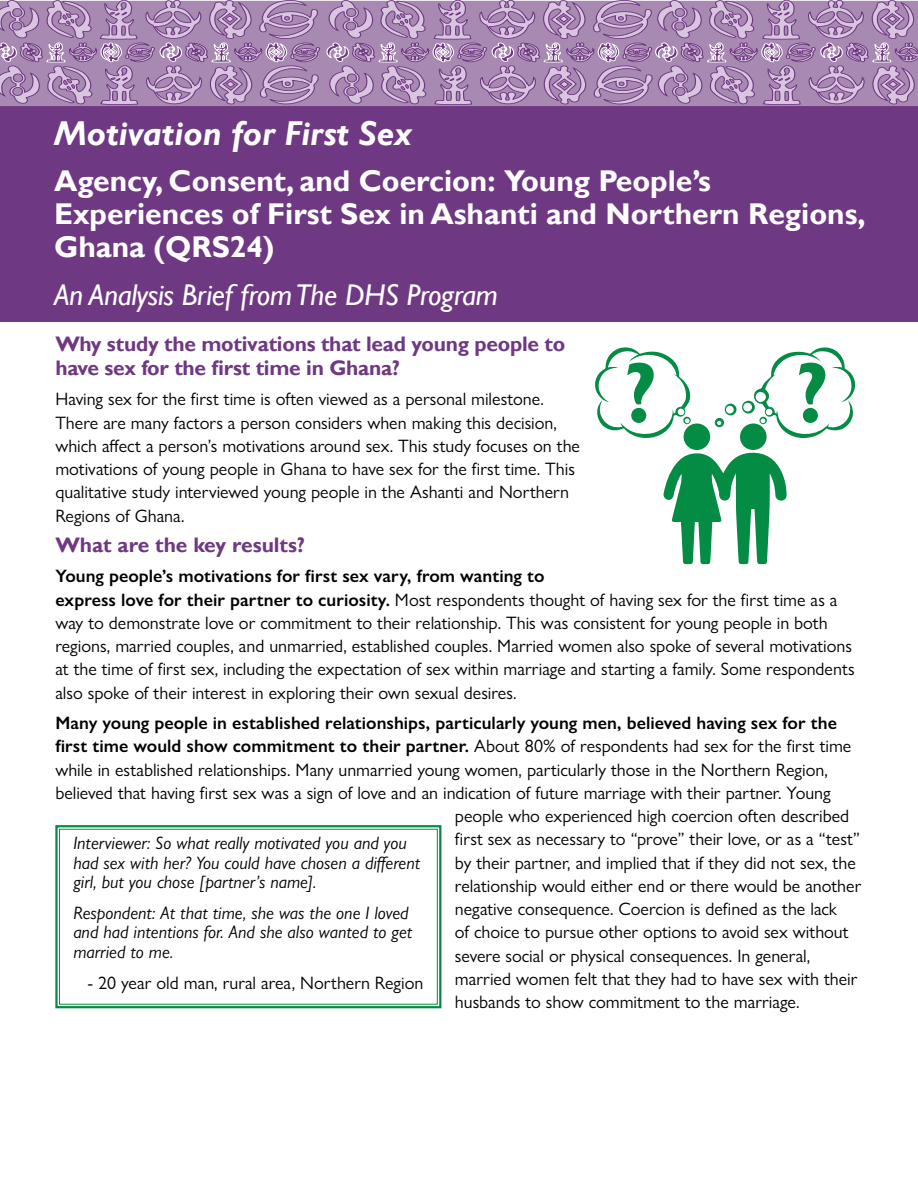
<style>
.page{position:relative;width:918px;height:1188px;background:#fff}
.page>*{position:absolute;margin:0;border:0;box-sizing:border-box;transform-origin:0 0}
.t1{font:italic 700 34.5px "Gill Sans";color:#fff}
.t2{font:700 30px/33px "Gill Sans";color:#fff}
.t3{font:italic 30px "Gill Sans";letter-spacing:-.01em;color:#fff}
.t4{font:700 21px/24px "Gill Sans";letter-spacing:-.01em;color:#6f3882}
.t5{font:18px/23.2px "Gill Sans Nova";color:#000}
.t6{font:italic 18px/19.5px "Gill Sans Nova";color:#000}
.t7{font:600 18px "Gill Sans Nova";color:#000}
.s1{font-weight:600}
.s2{font-weight:400}
</style>
<div class="page">
<div style="left:0;top:106px;width:918px;height:216px;background:#6f3882"></div>
<svg style="left:0;top:0;width:320px;height:105px;background:#ab8db6"></svg>
<svg style="left:327px;top:0;width:591px;height:105px;background:#aa8bb5"></svg>
<svg style="left:663px;top:452px;width:124px;height:112px"></svg>
<div style="left:740px;top:423px;width:27px;height:27px;background:#048c45;border-radius:50%"></div>
<div style="left:684px;top:424px;width:26px;height:26px;background:#048c45;border-radius:50%"></div>
<svg style="left:595px;top:347px;width:96px;height:93px"></svg>
<div style="left:631px;top:408px;width:15px;height:15px;background:#048c45;border-radius:50%"></div>
<svg style="left:715px;top:347px;width:140px;height:91px"></svg>
<div style="left:803px;top:408px;width:15px;height:15px;background:#048c45;border-radius:50%"></div>
<svg style="left:55px;top:825px;width:387px;height:184px"></svg>
<div style="left:59px;top:829px;width:379px;height:176px;border:1px solid #048c45"></div>
<h1 class="t1" style="left:54px;top:113px;width:360px">Motivation for First Sex</h1>
<h2 class="t2" style="left:54px;top:165px;width:813px">Agency, Consent, and Coercion: Young People’s<br>Experiences of First Sex in Ashanti and Northern Regions,<br>Ghana (QRS24)</h2>
<h2 class="t3" style="left:54px;top:278px;width:446px">An Analysis Brief from The DHS Program</h2>
<p class="t4" style="left:55px;top:333px;width:511px">Why study the motivations that lead young people to have sex for the first time in Ghana?</p>
<p class="t5" style="left:55px;top:388px;width:526px">Having sex for the first time is often viewed as a personal milestone.<br>There are many factors a person considers when making this decision, which affect a person’s motivations around sex. This study focuses on the motivations of young people in Ghana to have sex for the first time. This qualitative study interviewed young people in the Ashanti and Northern Regions of Ghana.</p>
<p class="t4" style="left:55px;top:534px;width:251px">What are the key results?</p>
<p class="t5" style="left:55px;top:565px;width:801px"><span class="s1">Young people’s motivations for first sex vary, from wanting to<br>express love for their partner to curiosity.</span> Most respondents thought of having sex for the first time as a way to demonstrate love or commitment to their relationship. This was consistent for young people in both regions, married couples, and unmarried, established couples. Married women also spoke of several motivations at the time of first sex, including the expectation of sex within marriage and starting a family. Some respondents also spoke of their interest in exploring their own sexual desires.</p>
<p class="t7" style="left:55px;top:712px;width:783px">Many young people in established relationships, particularly young men, believed having sex for the</p>
<p class="t7" style="left:55px;top:735px;width:797px">first time would show commitment to their partner. <span class="s2">About 80% of respondents had sex for the first time</span></p>
<p class="t5" style="left:55px;top:758px;width:774px">while in established relationships. Many unmarried young women, particularly those in the Northern Region,</p>
<p class="t5" style="left:55px;top:781px;width:777px">believed that having first sex was a sign of love and an indication of future marriage with their partner. Young</p>
<p class="t5" style="left:455px;top:804px;width:396px">people who experienced high coercion often described</p>
<p class="t5" style="left:455px;top:827px;width:407px">first sex as necessary to “prove” their love, or as a “test”</p>
<p class="t5" style="left:455px;top:851px;width:402px">by their partner, and implied that if they did not sex, the</p>
<p class="t5" style="left:455px;top:874px;width:408px">relationship would either end or there would be another</p>
<p class="t5" style="left:455px;top:897px;width:384px">negative consequence. Coercion is defined as the lack</p>
<p class="t5" style="left:455px;top:920px;width:395px">of choice to pursue other options to avoid sex without</p>
<p class="t5" style="left:455px;top:944px;width:357px">severe social or physical consequences. In general,</p>
<p class="t5" style="left:455px;top:967px;width:404px">married women felt that they had to have sex with their</p>
<p class="t5" style="left:455px;top:990px;width:346px">husbands to show commitment to the marriage.</p>
<p class="t6" style="left:73px;top:833px;width:348px">Interviewer: So what really motivated you and you had sex with her? You could have chosen a different girl, but you chose [partner’s name].</p>
<p class="t6" style="left:73px;top:903px;width:340px">Respondent: At that time, she was the one I loved and had intentions for. And she also wanted to get married to me.</p>
<p class="t5" style="left:87px;top:971px;width:337px">- 20 year old man, rural area, Northern Region</p>
</div>
